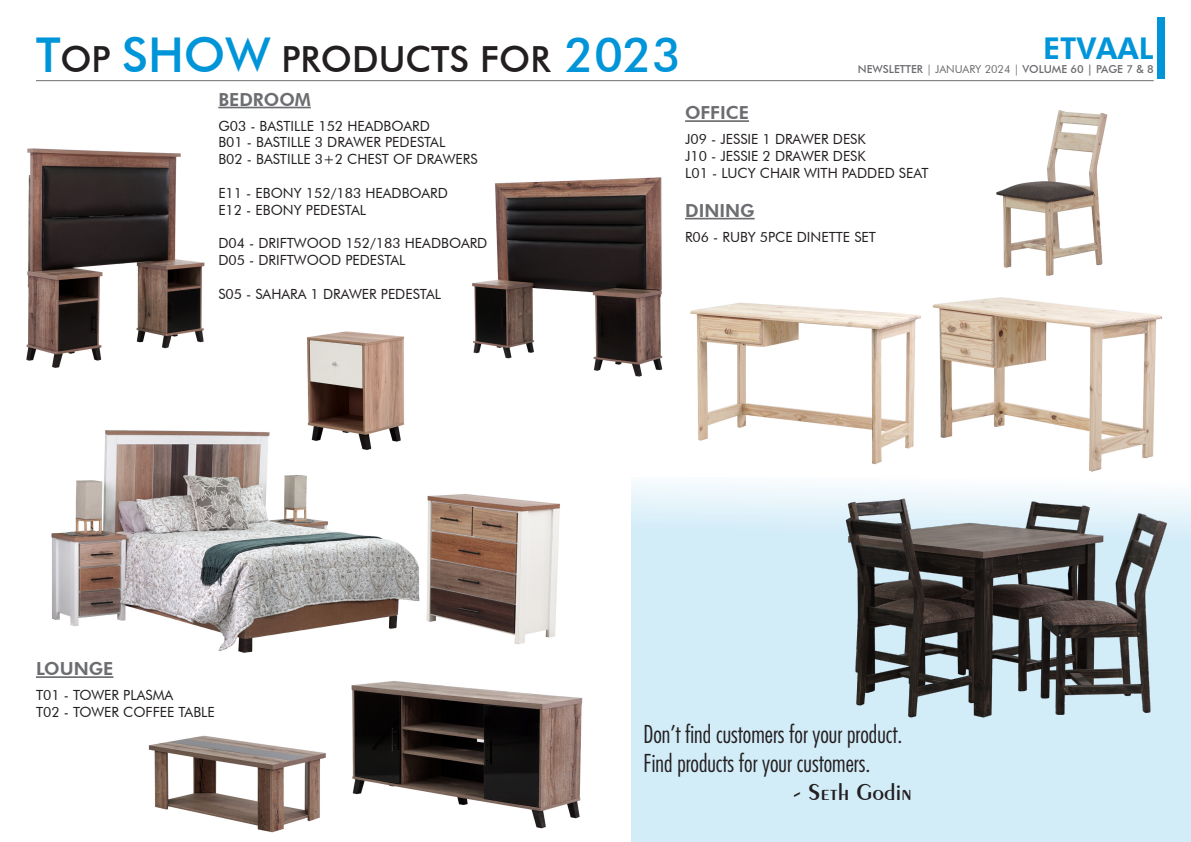
<style>
.page{position:relative;width:1191px;height:842px;background:#fff}
.page>*{position:absolute;margin:0;border:0;box-sizing:border-box;transform-origin:0 0}
.t1{font:500 36px "Futura BT";color:#231f20}
.t2{font:800 30px "Futura BT";color:#0095d9}
.t3{font:300 condensed 24px/28.8px "Futura LT Pro";color:#231f20}
.t4{font:600 24px "Exotic 350 BT";color:#231f20}
.t5{font:800 18px "Futura BT";color:#6c6d70}
.t6{font:14px "Futura BT";color:#231f20}
.t7{font:500 11px "Futura BT";color:#6c6d70}
.s1{font-size:48px;color:#0095d9}
.s2{font-weight:400}
</style>
<div class="page">
<img style="left:472px;top:177px;width:191px;height:200px">
<div style="left:631px;top:482px;width:560px;height:360px;background:#d2ecf8"></div>
<img style="left:351px;top:681px;width:232px;height:148px">
<img style="left:51px;top:430px;width:509px;height:223px">
<hr style="left:36px;top:80px;width:1117px;height:1px;background:#6c6d70">
<div style="left:1157px;top:17px;width:8px;height:61px;background:#0095d9"></div>
<hr style="left:218px;top:107px;width:93px;height:1px;background:#6c6d70">
<hr style="left:36px;top:676px;width:77px;height:2px;background:#6c6d70">
<hr style="left:685px;top:120px;width:64px;height:2px;background:#6c6d70">
<hr style="left:685px;top:218px;width:69px;height:1px;background:#6c6d70">
<img style="left:690px;top:302px;width:231px;height:163px">
<img style="left:933px;top:297px;width:230px;height:175px">
<img style="left:996px;top:110px;width:112px;height:166px">
<img style="left:26px;top:148px;width:179px;height:220px">
<img style="left:148px;top:735px;width:178px;height:98px">
<img style="left:811px;top:482px;width:380px;height:263px">
<img style="left:285px;top:331px;width:131px;height:122px">
<p class="t1" style="left:36px;top:37px;width:646px"><span class="s1">T</span>OP <span class="s1">SHOW</span> PRODUCTS FOR <span class="s1">2023</span></p>
<p class="t2" style="left:1043px;top:30px;width:112px">ETVAAL</p>
<p class="t7" style="left:858px;top:63px;width:297px">NEWSLETTER <span class="s2">| JANUARY 2024 |</span> VOLUME 60 | PAGE 7 &amp; 8</p>
<p class="t5" style="left:218px;top:88px;width:94px">BEDROOM</p>
<p class="t6" style="left:218px;top:117px;width:213px">G03 - BASTILLE 152 HEADBOARD</p>
<p class="t6" style="left:218px;top:134px;width:228px">B01 - BASTILLE 3 DRAWER PEDESTAL</p>
<p class="t6" style="left:218px;top:151px;width:261px">B02 - BASTILLE 3+2 CHEST OF DRAWERS</p>
<p class="t6" style="left:218px;top:184px;width:231px">E11 - EBONY 152/183 HEADBOARD</p>
<p class="t6" style="left:218px;top:201px;width:149px">E12 - EBONY PEDESTAL</p>
<p class="t6" style="left:218px;top:235px;width:270px">D04 - DRIFTWOOD 152/183 HEADBOARD</p>
<p class="t6" style="left:218px;top:252px;width:189px">D05 - DRIFTWOOD PEDESTAL</p>
<p class="t6" style="left:218px;top:285px;width:224px">S05 - SAHARA 1 DRAWER PEDESTAL</p>
<p class="t5" style="left:36px;top:658px;width:79px">LOUNGE</p>
<p class="t6" style="left:36px;top:687px;width:139px">T01 - TOWER PLASMA</p>
<p class="t6" style="left:36px;top:703px;width:180px">T02 - TOWER COFFEE TABLE</p>
<p class="t5" style="left:685px;top:102px;width:65px">OFFICE</p>
<p class="t6" style="left:685px;top:131px;width:182px">J09 - JESSIE 1 DRAWER DESK</p>
<p class="t6" style="left:685px;top:147px;width:182px">J10 - JESSIE 2 DRAWER DESK</p>
<p class="t6" style="left:685px;top:164px;width:245px">L01 - LUCY CHAIR WITH PADDED SEAT</p>
<p class="t5" style="left:685px;top:199px;width:71px">DINING</p>
<p class="t6" style="left:685px;top:228px;width:192px">R06 - RUBY 5PCE DINETTE SET</p>
<p class="t3" style="left:643px;top:719px;width:260px">Don’t find customers for your product.<br>Find products for your customers.</p>
<p class="t4" style="left:793px;top:778px;width:120px">- Seth Godin</p>
</div>
